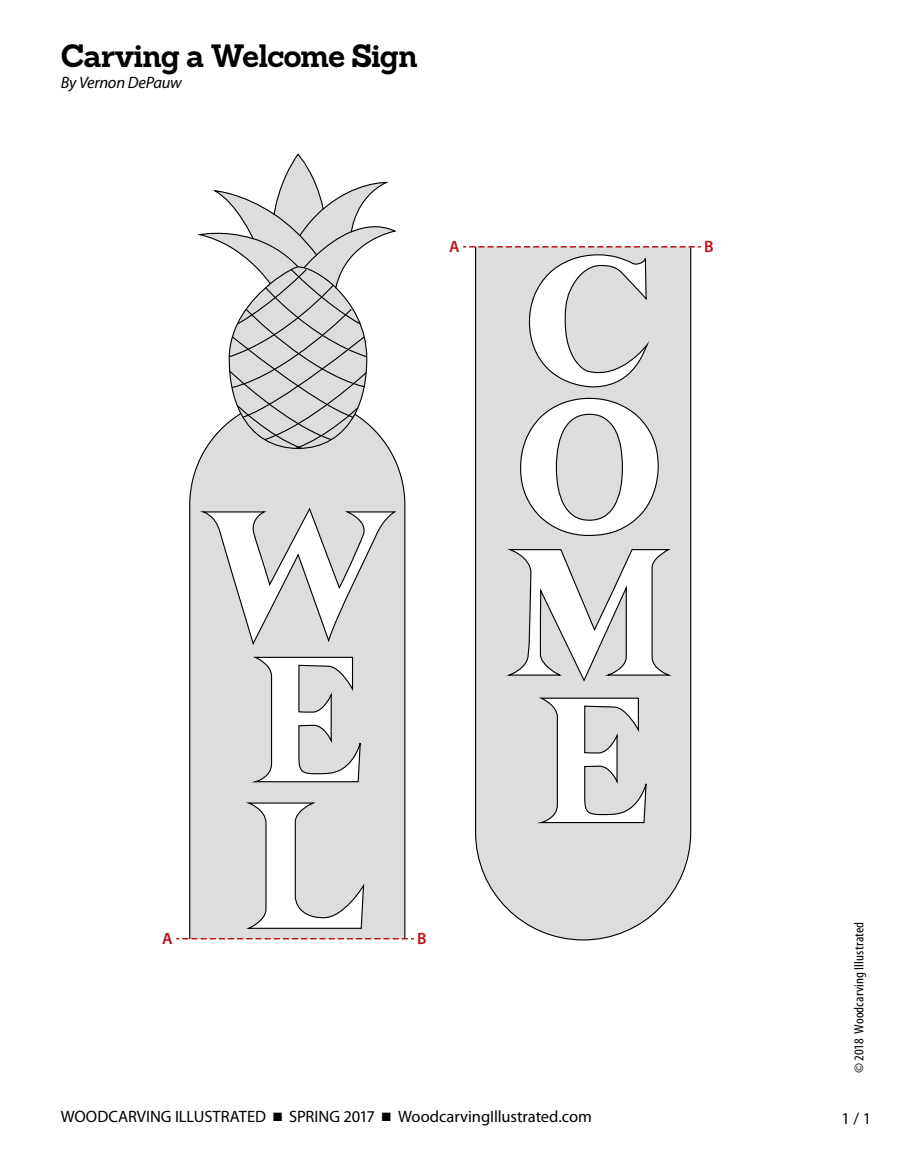
<style>
.page{position:relative;width:905px;height:1175px;background:#fff}
.page>*{position:absolute;margin:0;border:0;box-sizing:border-box;transform-origin:0 0}
.t1{font:700 31.5px "Sanchez";letter-spacing:-.03em;color:#000}
.t2{font:16.5px "Myriad Pro";letter-spacing:-.005em;color:#000}
.t3{font:italic 16.5px "Myriad Pro";letter-spacing:-.015em;color:#000}
.t4{font:600 16.5px "Myriad Pro";color:#ba131a}
.t5{font:condensed 13.5px "Myriad Pro";letter-spacing:.005em;color:#000;scale:1.1 1}
</style>
<div class="page">
<svg style="left:474px;top:247px;width:217px;height:694px;background:#dadbdc"></svg>
<svg style="left:189px;top:154px;width:217px;height:784px;fill:#dcddde"></svg>
<svg style="left:202px;top:506px;width:193px;height:140px"></svg>
<svg style="left:254px;top:656px;width:107px;height:127px"></svg>
<svg style="left:540px;top:697px;width:107px;height:126px"></svg>
<svg style="left:248px;top:803px;width:117px;height:126px"></svg>
<svg style="left:519px;top:254px;width:140px;height:282px"></svg>
<svg style="left:508px;top:548px;width:162px;height:135px"></svg>
<svg style="left:228px;top:207px;width:140px;height:242px;background:#d0d1d1"></svg>
<svg style="left:463px;top:246px;width:237px;height:1px"></svg>
<svg style="left:176px;top:938px;width:238px;height:1px"></svg>
<h1 class="t1" style="left:61px;top:34px;width:359px">Carving a Welcome Sign</h1>
<p class="t3" style="left:61px;top:72px;width:123px">By Vernon DePauw</p>
<p class="t4" style="left:449px;top:236px;width:12px">A</p>
<p class="t4" style="left:704px;top:236px;width:11px">B</p>
<p class="t4" style="left:162px;top:928px;width:12px">A</p>
<p class="t4" style="left:417px;top:928px;width:11px">B</p>
<p class="t5" style="left:850px;top:1073px;width:139px;rotate:-90deg">© 2018 Woodcarving Illustrated</p>
<p class="t2" style="left:61px;top:1106px;width:532px">WOODCARVING ILLUSTRATED ■ SPRING 2017 ■ WoodcarvingIllustrated.com</p>
<p class="t2" style="left:841px;top:1108px;width:31px">1 / 1</p>
</div>
